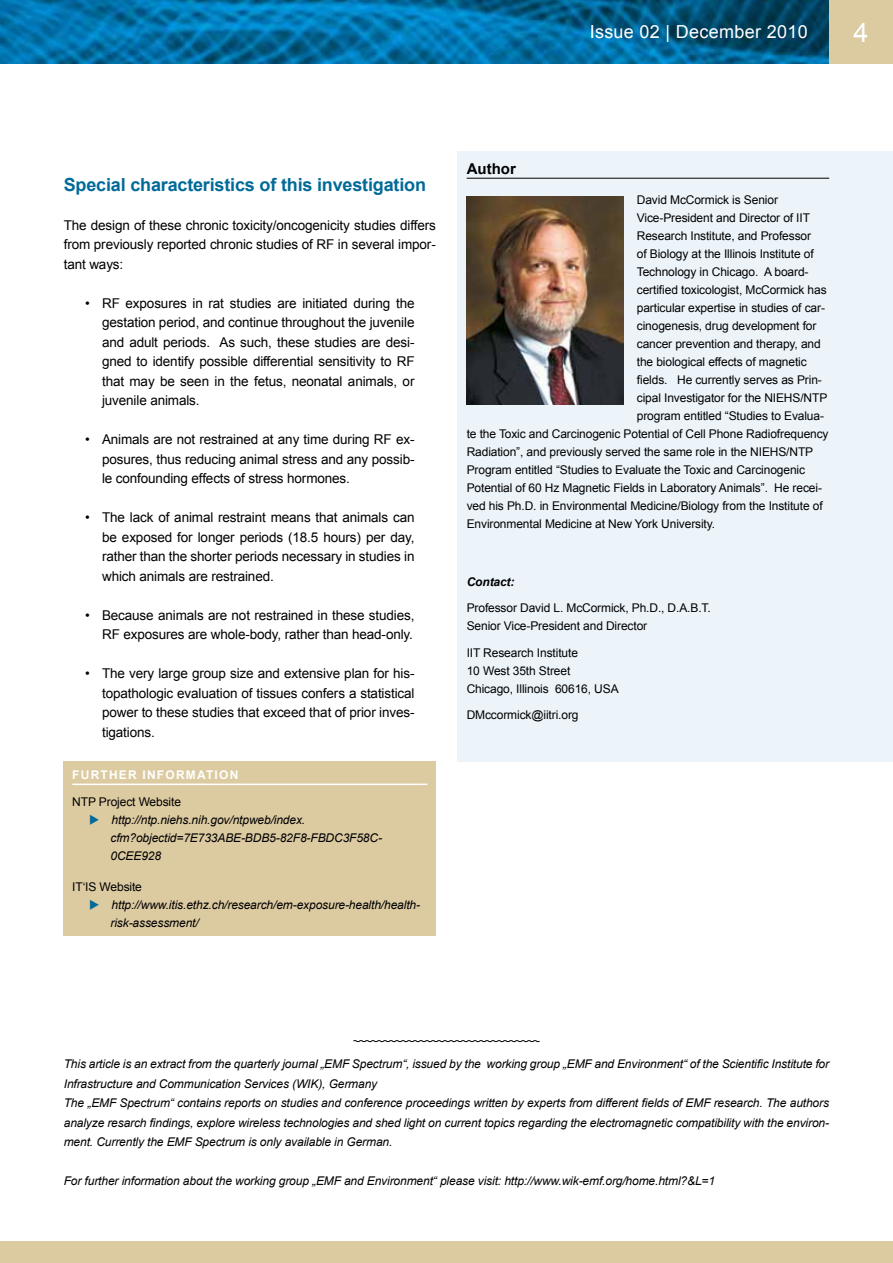
<style>
.page{position:relative;width:893px;height:1263px;background:#fff}
.page>*{position:absolute;margin:0;border:0;box-sizing:border-box;transform-origin:0 0}
.t1{font:27px "Arial";color:#fff}
.t2{font:700 18px "Arial";letter-spacing:-.01em;color:#006a98}
.t3{font:18px "Arial";letter-spacing:.02em;color:#fff}
.t4{font:700 15px "Arial";color:#000}
.t5{font:13.5px/19.5px "Arial";letter-spacing:-.01em;color:#000;text-align:justify}
.t6{font:12px/18px "Arial";letter-spacing:-.01em;color:#000}
.t7{font:italic 12px/19.5px "Arial";letter-spacing:-.01em;color:#000}
.t8{font:700 12px "Arial";letter-spacing:.1em;color:#fff}
.t9{font:italic 700 12px "Arial";letter-spacing:-.01em;color:#000}
.s1{color:#006a98}
</style>
<div class="page">
<img style="left:0;top:0;width:829px;height:64px">
<div style="left:829px;top:0;width:64px;height:64px;background:#dccaa1"></div>
<div style="left:0;top:1242px;width:893px;height:21px;background:#dccaa1"></div>
<div style="left:457px;top:151px;width:436px;height:610px;background:#ecf4fa"></div>
<div style="left:64px;top:761px;width:372px;height:175px;background:#dccaa1"></div>
<hr style="left:72px;top:783px;width:355px;height:2px;background:#fff">
<hr style="left:467px;top:178px;width:362px;height:1px;background:#000">
<img style="left:467px;top:197px;width:156px;height:208px">
<svg style="left:353px;top:1040px;width:187px;height:2px"></svg>
<h2 class="t3" style="left:590px;top:20px;width:220px">Issue 02 | December 2010</h2>
<h1 class="t1" style="left:854px;top:15px;width:17px">4</h1>
<h2 class="t2" style="left:64px;top:172px;width:364px">Special characteristics of this investigation</h2>
<p class="t5" style="left:64px;top:215px;width:374px">The design of these chronic toxicity/oncogenicity studies differs from previously reported chronic studies of RF in several impor&shy;tant ways:</p>
<p class="t5" style="left:102px;top:293px;width:314px;text-indent:-17px">• RF exposures in rat studies are initiated during the gestation period, and continue throughout the juvenile and adult periods. As such, these studies are desi&shy;gned to identify possible differential sensitivity to RF that may be seen in the fetus, neonatal animals, or juvenile animals.</p>
<p class="t5" style="left:102px;top:430px;width:314px;text-indent:-17px">• Animals are not restrained at any time during RF ex&shy;posures, thus reducing animal stress and any possib&shy;le confounding effects of stress hormones.</p>
<p class="t5" style="left:102px;top:508px;width:314px;text-indent:-17px">• The lack of animal restraint means that animals can be exposed for longer periods (18.5 hours) per day, rather than the shorter periods necessary in studies in which animals are restrained.</p>
<p class="t5" style="left:85px;top:605px;width:331px;text-align:right">• Because animals are not restrained in these studies,<br>RF exposures are whole-body, rather than head-only.</p>
<p class="t5" style="left:102px;top:664px;width:314px;text-indent:-17px">• The very large group size and extensive plan for his&shy;topathologic evaluation of tissues confers a statistical power to these studies that exceed that of prior inves&shy;tigations.</p>
<p class="t8" style="left:72px;top:767px;width:113px">Further Informati</p>
<p class="t8" style="left:219px;top:767px;width:19px">on</p>
<p class="t6" style="left:72px;top:793px;width:110px">NTP Project Website</p>
<p class="t7" style="left:111px;top:811px;width:273px;line-height:18px;text-indent:-21px"><span class="s1">◆</span> http://ntp.niehs.nih.gov/ntpweb/index. cfm?objectid=7E733ABE-BDB5-82F8-FBDC3F58C-<br>0CEE928</p>
<p class="t6" style="left:72px;top:877px;width:71px">IT‘I S Website</p>
<p class="t7" style="left:111px;top:895px;width:311px;line-height:18px;text-indent:-21px"><span class="s1">◆</span> http://www.itis.ethz.ch/research/em-exposure-health/health&shy;risk-assessment/</p>
<p class="t4" style="left:467px;top:158px;width:51px">Author</p>
<p class="t6" style="left:637px;top:191px;width:143px">David McCormick is Senior</p>
<p class="t6" style="left:637px;top:209px;width:175px">Vice-President and Director of IIT</p>
<p class="t6" style="left:637px;top:227px;width:176px">Research Institute, and Professor</p>
<p class="t6" style="left:637px;top:245px;width:178px">of Biology at the Illinois Institute of</p>
<p class="t6" style="left:637px;top:263px;width:173px">Technology in Chicago. A board-</p>
<p class="t6" style="left:637px;top:281px;width:191px">certified toxicologist, McCormick has</p>
<p class="t6" style="left:637px;top:299px;width:190px">particular expertise in studies of car-</p>
<p class="t6" style="left:637px;top:317px;width:181px">cinogenesis, drug development for</p>
<p class="t6" style="left:637px;top:335px;width:185px">cancer prevention and therapy, and</p>
<p class="t6" style="left:637px;top:353px;width:171px">the biological effects of magnetic</p>
<p class="t6" style="left:637px;top:371px;width:187px">fields. He currently serves as Prin-</p>
<p class="t6" style="left:637px;top:389px;width:192px">cipal Investigator for the NIEHS/NTP</p>
<p class="t6" style="left:637px;top:407px;width:189px">program entitled “Studies to Evalua-</p>
<p class="t6" style="left:467px;top:425px;width:363px">te the Toxic and Carcinogenic Potential of Cell Phone Radiofrequency</p>
<p class="t6" style="left:467px;top:443px;width:348px">Radiation”, and previously served the same role in the NIEHS/NTP</p>
<p class="t6" style="left:467px;top:461px;width:340px">Program entitled “Studies to Evaluate the Toxic and Carcinogenic</p>
<p class="t6" style="left:467px;top:479px;width:357px">Potential of 60 Hz Magnetic Fields in Laboratory Animals”. He recei-</p>
<p class="t6" style="left:467px;top:497px;width:357px">ved his Ph.D. in Environmental Medicine/Biology from the Institute of</p>
<p class="t6" style="left:467px;top:515px;width:250px">Environmental Medicine at New York University.</p>
<p class="t9" style="left:467px;top:573px;width:49px">Contact:</p>
<p class="t6" style="left:467px;top:599px;width:246px">Professor David L. McCormick, Ph.D., D.A.B.T.<br>Senior Vice-President and Director</p>
<p class="t6" style="left:467px;top:644px;width:154px">IIT Research I nstitute<br>10 West 35th Street<br>Chicago, Illinois 60616, USA</p>
<p class="t6" style="left:467px;top:706px;width:113px">DMccormick@iitri.org</p>
<p class="t7" style="left:64px;top:1054px;width:767px">This article is an extract from the quarterly journal „EMF Spectrum“, issued by the working group „EMF and Environment“ of the Scientific Institute for Infrastructure and Communication Services (WIK), Germany<br>The „EMF Spectrum“ contains reports on studies and conference proceedings written by experts from different fields of EMF research. The authors analyze resarch findings, explore wireless technologies and shed light on current topics regarding the electromagnetic compatibility with the environ&shy;ment. Currently the EMF Spectrum is only available in German.</p>
<p class="t7" style="left:64px;top:1171px;width:653px">For further information about the working group „EMF and Environment“ please visit: http://www.wik-emf.org/home.html?&amp;L=1</p>
</div>
